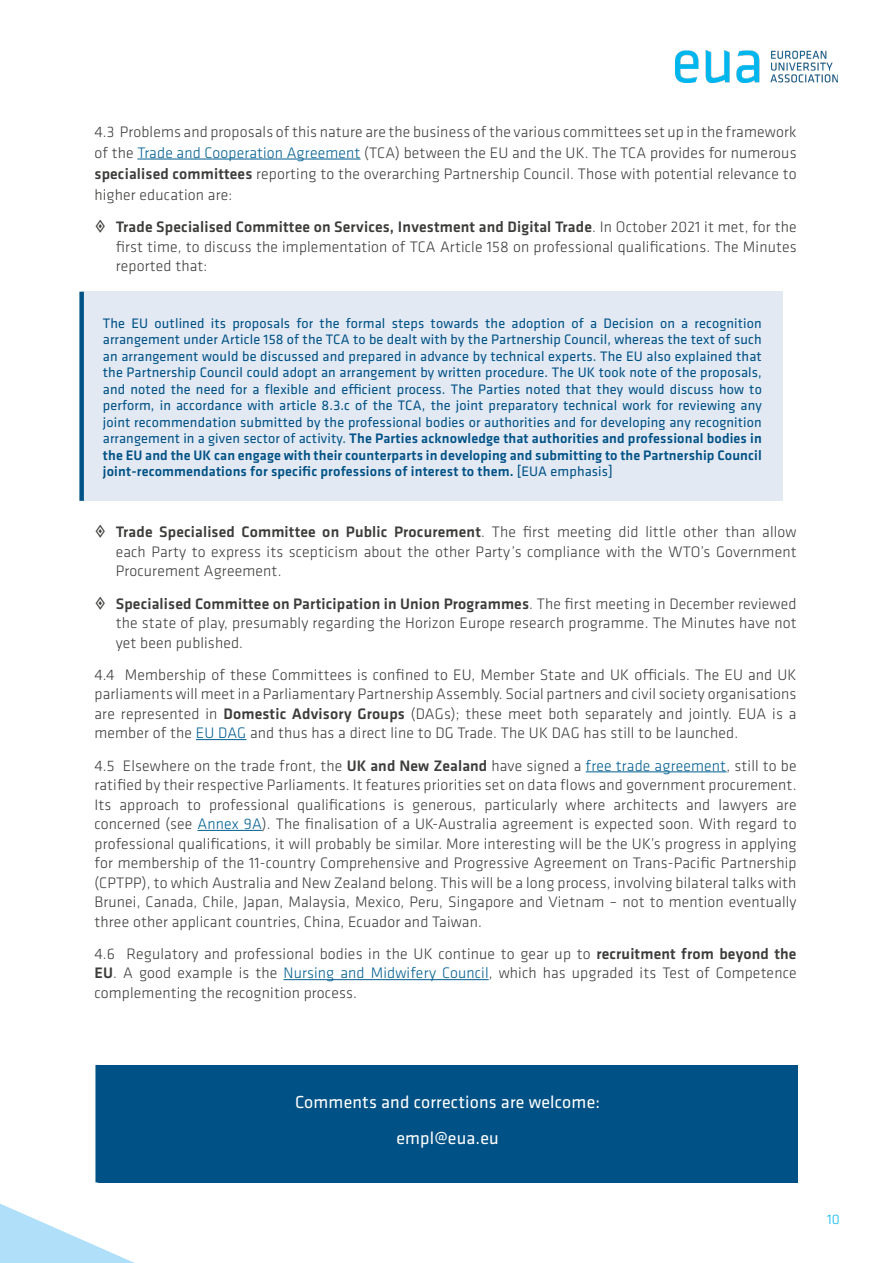
<style>
.page{position:relative;width:893px;height:1263px;background:#fff}
.page>*{position:absolute;margin:0;border:0;box-sizing:border-box;transform-origin:0 0}
.t1{font:18px/36.2px "Klavika Basic";letter-spacing:.01em;color:#fff;text-align:center}
.t2{font:300 15.75px/19.5px "Klavika Basic";letter-spacing:.01em;color:#3c3c3b;text-align:justify}
.t3{font:14.25px/16.5px "Klavika Basic";letter-spacing:.01em;color:#005286;text-align:justify}
.t4{font:300 14.25px "Klavika Basic";color:#00b6ed}
.s1{color:#005e90}
.s2{font-weight:500}
</style>
<div class="page">
<svg style="left:0;top:1203px;width:135px;height:60px"></svg>
<img style="left:675px;top:50px;width:162px;height:32px">
<hr style="left:137px;top:159px;width:224px;height:1px;background:#005e90">
<hr style="left:196px;top:739px;width:50px;height:1px;background:#005e90">
<hr style="left:586px;top:771px;width:141px;height:1px;background:#005e90">
<hr style="left:197px;top:830px;width:65px;height:1px;background:#005e90">
<hr style="left:283px;top:979px;width:206px;height:1px;background:#005e90">
<div style="left:82px;top:292px;width:701px;height:209px;background:#e3e9f3"></div>
<div style="left:79px;top:292px;width:5px;height:209px;background:#005286"></div>
<div style="left:98px;top:1065px;width:699px;height:117px;background:#005286"></div>
<div style="left:95px;top:1065px;width:5px;height:117px;background:#005286"></div>
<p class="t2" style="left:94px;top:121px;width:704px;line-height:21px">4.3 Problems and proposals of this nature are the business of the various committees set up in the framework of the <span class="s1">Trade and Cooperation Agreement</span> (TCA) between the EU and the UK. The TCA provides for numerous <span class="s2">specialised committees</span> reporting to the overarching Partnership Council. Those with potential relevance to higher education are:</p>
<p class="t2" style="left:116px;top:217px;width:682px"><span class="s2">Trade Specialised Committee on Services, Investment and Digital Trade</span>. In October 2021 it met, for the first time, to discuss the implementation of TCA Article 158 on professional qualifications. The Minutes reported that:</p>
<p class="t3" style="left:103px;top:314px;width:660px">The EU outlined its proposals for the formal steps towards the adoption of a Decision on a recognition arrangement under Article 158 of the TCA to be dealt with by the Partnership Council, whereas the text of such an arrangement would be discussed and prepared in advance by technical experts. The EU also explained that the Partnership Council could adopt an arrangement by written procedure. The UK took note of the proposals, and noted the need for a flexible and efficient process. The Parties noted that they would discuss how to perform, in accordance with article 8.3.c of the TCA, the joint preparatory technical work for reviewing any joint recommendation submitted by the professional bodies or authorities and for developing any recognition arrangement in a given sector of activity. <span class="s2">The Parties acknowledge that authorities and professional bodies in the EU and the UK can engage with their counterparts in developing and submitting to the Partnership Council joint-recommendations for specific professions of interest to them.</span> [EUA emphasis]</p>
<p class="t2" style="left:116px;top:522px;width:682px"><span class="s2">Trade Specialised Committee on Public Procurement</span>. The first meeting did little other than allow each Party to express its scepticism about the other Party’s compliance with the WTO’s Government Procurement Agreement.</p>
<p class="t2" style="left:116px;top:593px;width:682px"><span class="s2">Specialised Committee on Participation in Union Programmes</span>. The first meeting in December reviewed the state of play, presumably regarding the Horizon Europe research programme. The Minutes have not yet been published.</p>
<p class="t2" style="left:94px;top:665px;width:703px">4.4 Membership of these Committees is confined to EU, Member State and UK officials. The EU and UK parliaments will meet in a Parliamentary Partnership Assembly. Social partners and civil society organisations are represented in <span class="s2">Domestic Advisory Groups</span> (DAGs); these meet both separately and jointly. EUA is a member of the <span class="s1">EU DAG</span> and thus has a direct line to DG Trade. The UK DAG has still to be launched.</p>
<p class="t2" style="left:94px;top:755px;width:704px">4.5 Elsewhere on the trade front, the <span class="s2">UK and New Zealand</span> have signed a <span class="s1">free trade agreement</span>, still to be ratified by their respective Parliaments. It features priorities set on data flows and government procurement.<br>Its approach to professional qualifications is generous, particularly where architects and lawyers are concerned (see <span class="s1">Annex 9A</span>). The finalisation of a UK-Australia agreement is expected soon. With regard to professional qualifications, it will probably be similar. More interesting will be the UK’s progress in applying for membership of the 11-country Comprehensive and Progressive Agreement on Trans-Pacific Partnership (CPTPP), to which Australia and New Zealand belong. This will be a long process, involving bilateral talks with Brunei, Canada, Chile, Japan, Malaysia, Mexico, Peru, Singapore and Vietnam – not to mention eventually three other applicant countries, China, Ecuador and Taiwan.</p>
<p class="t2" style="left:94px;top:944px;width:704px">4.6 Regulatory and professional bodies in the UK continue to gear up to <span class="s2">recruitment from beyond the EU</span>. A good example is the <span class="s1">Nursing and Midwifery Council</span>, which has upgraded its Test of Competence complementing the recognition process.</p>
<p class="t1" style="left:295px;top:1083px;width:306px">Comments and corrections are welcome: empl@eua.eu</p>
<p class="t4" style="left:827px;top:1210px;width:14px">10</p>
</div>
